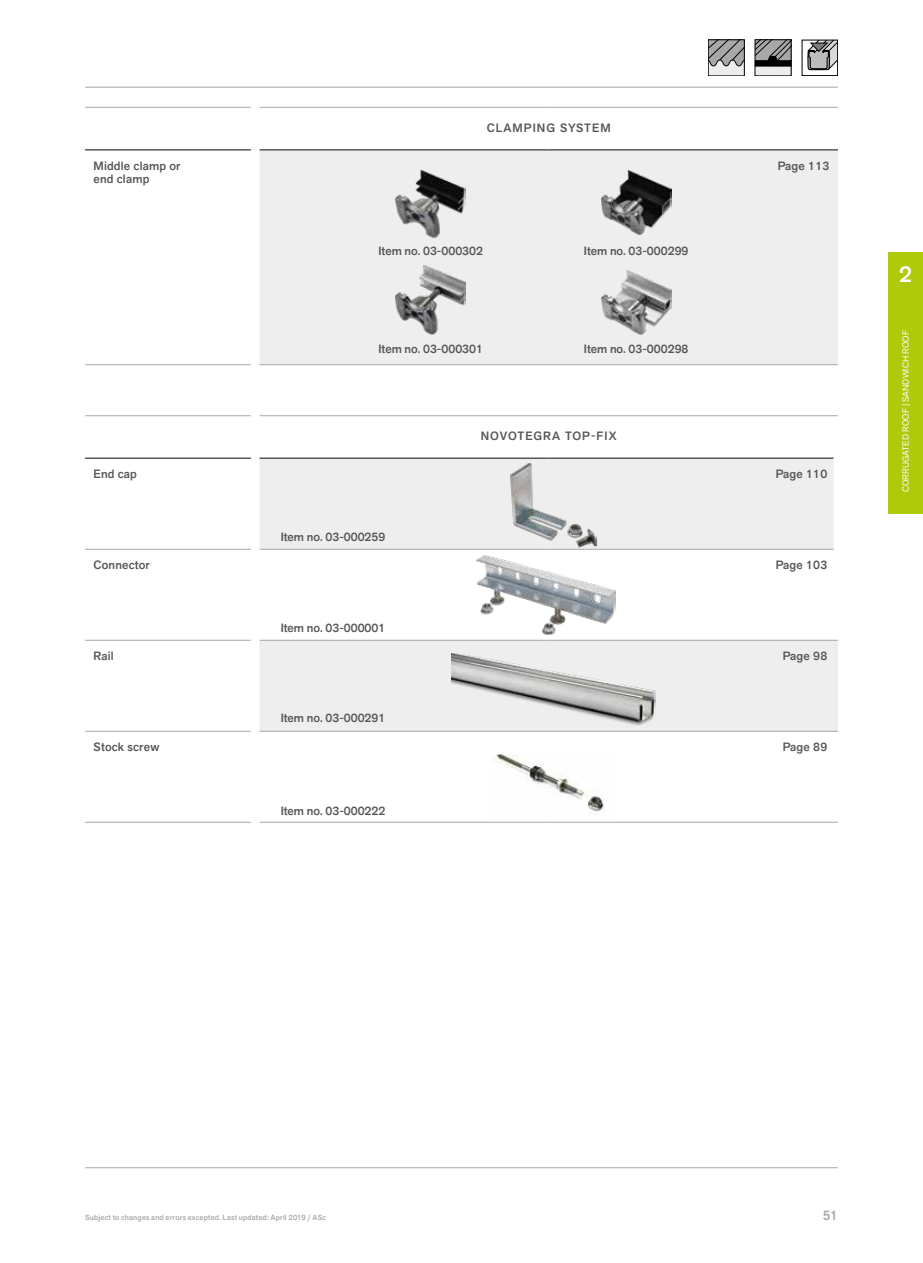
<style>
.page{position:relative;width:923px;height:1263px;background:#fff}
.page>*{position:absolute;margin:0;border:0;box-sizing:border-box;transform-origin:0 0}
.t1{font:500 22.5px "Akzid Grtsk Next";color:#fff}
.t2{font:500 13.5px "Akzid Grtsk Next";color:#a8a8a7}
.t3{font:500 12px/13.5px "Akzid Grtsk Next";color:#575756}
.t4{font:500 12px "Akzid Grtsk Next";letter-spacing:.085em;color:#575756}
.t5{font:9px "Akzid Grtsk Next";letter-spacing:.01em;color:#fff}
.t6{font:500 7.5px "Akzid Grtsk Next";letter-spacing:.025em;color:#a8a8a7}
</style>
<div class="page">
<hr style="left:85px;top:1167px;width:753px;height:1px;background:#a8a8a7">
<hr style="left:85px;top:87px;width:753px;height:1px;background:#a8a8a7">
<div style="left:889px;top:253px;width:34px;height:261px;background:#afca0b"></div>
<svg style="left:85px;top:365px;width:753px;height:457px"></svg>
<svg style="left:259px;top:151px;width:579px;height:398px;fill:#eee"></svg>
<div style="left:255px;top:640px;width:583px;height:91px;background:#eee"></div>
<hr style="left:85px;top:731px;width:166px;height:1px;background:#a8a8a7">
<hr style="left:85px;top:364px;width:166px;height:1px;background:#a8a8a7">
<div style="left:544px;top:365px;width:9px;height:50px;background:#fff"></div>
<hr style="left:85px;top:640px;width:166px;height:1px;background:#a8a8a7">
<hr style="left:85px;top:822px;width:166px;height:1px;background:#a8a8a7">
<div style="left:251px;top:365px;width:8px;height:51px;background:#fff"></div>
<hr style="left:85px;top:415px;width:166px;height:1px;background:#a8a8a7">
<hr style="left:85px;top:107px;width:166px;height:1px;background:#a8a8a7">
<hr style="left:85px;top:149px;width:166px;height:2px;background:#575756">
<hr style="left:259px;top:107px;width:290px;height:1px;background:#a8a8a7">
<hr style="left:549px;top:107px;width:289px;height:1px;background:#a8a8a7">
<hr style="left:259px;top:149px;width:290px;height:2px;background:#575756">
<hr style="left:549px;top:149px;width:289px;height:2px;background:#575756">
<hr style="left:259px;top:364px;width:290px;height:1px;background:#a8a8a7">
<hr style="left:549px;top:364px;width:289px;height:1px;background:#a8a8a7">
<hr style="left:259px;top:415px;width:290px;height:1px;background:#a8a8a7">
<hr style="left:549px;top:415px;width:289px;height:1px;background:#a8a8a7">
<div style="left:251px;top:416px;width:8px;height:42px;background:#fff"></div>
<div style="left:251px;top:549px;width:8px;height:91px;background:#fff"></div>
<hr style="left:259px;top:457px;width:290px;height:2px;background:#575756">
<hr style="left:549px;top:457px;width:284px;height:2px;background:#575756">
<div style="left:833px;top:457px;width:9px;height:93px;background:#fff"></div>
<hr style="left:259px;top:549px;width:290px;height:1px;background:#a8a8a7">
<hr style="left:549px;top:549px;width:284px;height:1px;background:#a8a8a7">
<hr style="left:85px;top:457px;width:166px;height:2px;background:#575756">
<div style="left:251px;top:458px;width:8px;height:91px;background:#fff"></div>
<hr style="left:85px;top:549px;width:166px;height:1px;background:#a8a8a7">
<hr style="left:259px;top:640px;width:290px;height:1px;background:#a8a8a7">
<hr style="left:549px;top:640px;width:289px;height:1px;background:#a8a8a7">
<div style="left:251px;top:640px;width:8px;height:91px;background:#fff"></div>
<hr style="left:259px;top:731px;width:290px;height:1px;background:#a8a8a7">
<hr style="left:549px;top:731px;width:289px;height:1px;background:#a8a8a7">
<hr style="left:259px;top:822px;width:290px;height:1px;background:#a8a8a7">
<hr style="left:549px;top:822px;width:289px;height:1px;background:#a8a8a7">
<div style="left:251px;top:731px;width:8px;height:92px;background:#fff"></div>
<img style="left:493px;top:754px;width:118px;height:62px">
<img style="left:477px;top:556px;width:139px;height:78px">
<img style="left:396px;top:168px;width:69px;height:70px">
<img style="left:601px;top:171px;width:70px;height:63px">
<img style="left:601px;top:270px;width:70px;height:66px">
<img style="left:396px;top:266px;width:69px;height:69px">
<img style="left:452px;top:653px;width:203px;height:73px">
<img style="left:510px;top:464px;width:86px;height:83px">
<svg style="left:710px;top:42px;width:32px;height:32px"></svg>
<svg style="left:757px;top:42px;width:32px;height:32px"></svg>
<div style="left:755px;top:40px;width:36px;height:36px;border:1px solid #000"></div>
<svg style="left:808px;top:42px;width:28px;height:28px"></svg>
<div style="left:801px;top:40px;width:37px;height:36px;border:1px solid #000"></div>
<p class="t4" style="left:487px;top:120px;width:125px">CLAMPING SYSTEM</p>
<p class="t3" style="left:94px;top:159px;width:88px">Middle clamp or end clamp</p>
<p class="t3" style="left:778px;top:159px;width:53px">Page 113</p>
<p class="t3" style="left:378px;top:244px;width:106px">Item no. 03-000302</p>
<p class="t3" style="left:584px;top:244px;width:106px">Item no. 03-000299</p>
<p class="t3" style="left:378px;top:342px;width:106px">Item no. 03-000301</p>
<p class="t3" style="left:584px;top:342px;width:106px">Item no. 03-000298</p>
<p class="t4" style="left:481px;top:428px;width:137px">NOVOTEGRA TOP-FIX</p>
<p class="t3" style="left:94px;top:467px;width:45px">End cap</p>
<p class="t3" style="left:775px;top:467px;width:53px">Page 110</p>
<p class="t3" style="left:281px;top:530px;width:106px">Item no. 03-000259</p>
<p class="t3" style="left:94px;top:558px;width:58px">Connector</p>
<p class="t3" style="left:775px;top:558px;width:53px">Page 103</p>
<p class="t3" style="left:281px;top:621px;width:106px">Item no. 03-000001</p>
<p class="t3" style="left:94px;top:649px;width:22px">Rail</p>
<p class="t3" style="left:783px;top:649px;width:46px">Page 98</p>
<p class="t3" style="left:281px;top:711px;width:106px">Item no. 03-000291</p>
<p class="t3" style="left:94px;top:740px;width:67px">Stock screw</p>
<p class="t3" style="left:783px;top:740px;width:46px">Page 89</p>
<p class="t3" style="left:281px;top:804px;width:106px">Item no. 03-000222</p>
<h1 class="t1" style="left:899px;top:260px;width:14px">2</h1>
<p class="t5" style="left:900px;top:492px;width:164px;rotate:-90deg">CORRUGATED ROOF | SANDWICH ROOF</p>
<p class="t6" style="left:85px;top:1213px;width:243px">Subject to changes and errors excepted. Last updated: April 2019 / ASc</p>
<p class="t2" style="left:823px;top:1207px;width:16px">51</p>
</div>
